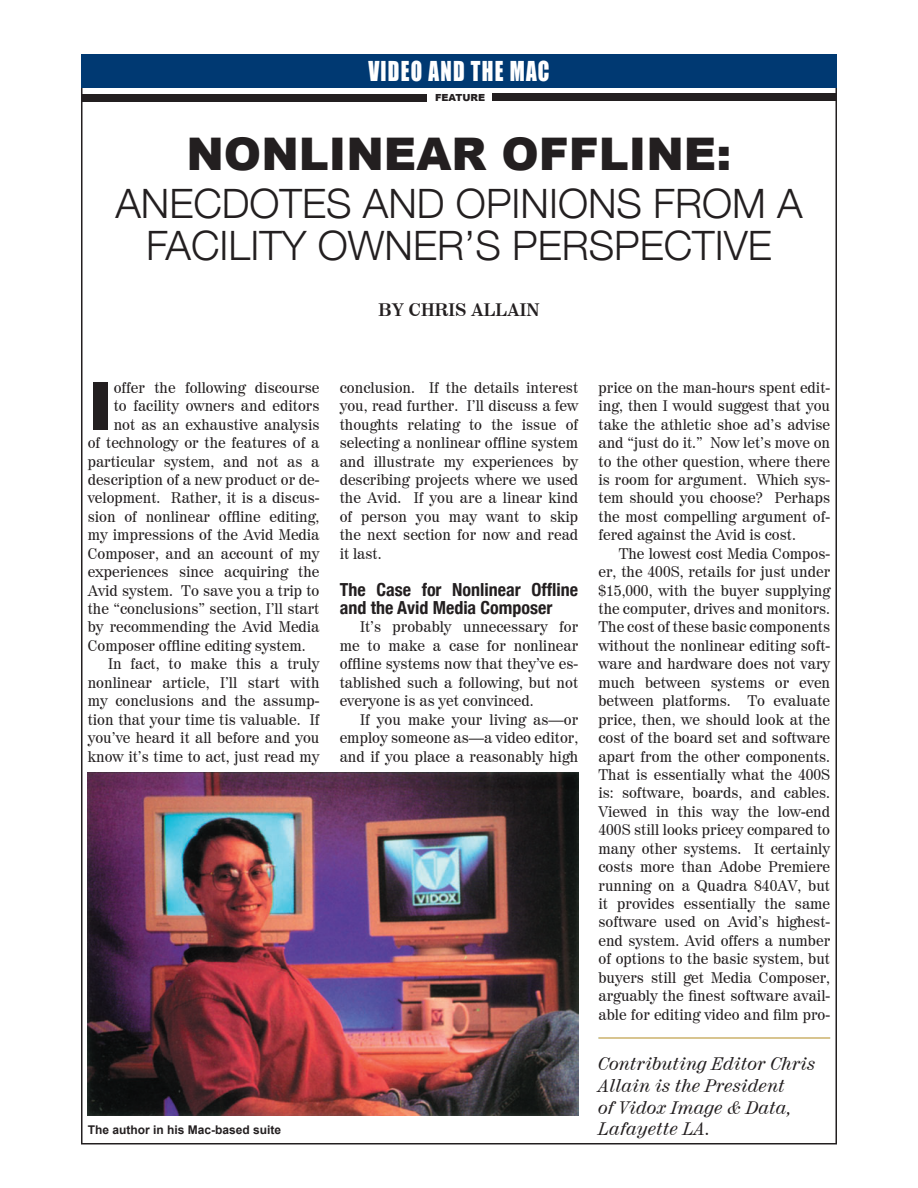
<style>
.page{position:relative;width:918px;height:1188px;background:#fff}
.page>*{position:absolute;margin:0;border:0;box-sizing:border-box;transform-origin:0 0}
.t1{font:900 66.75px "Arial";color:#231f20}
.t2{font:900 45px "Arial";color:#231f20}
.t3{font:300 40.5px/42px "Helvetica Neue";color:#231f20;text-align:center}
.t4{font:25.2px "Impact";letter-spacing:.06em;color:#fff;scale:.83 1}
.t5{font:italic 18px/21.6px "Century 725 BT";color:#231f20}
.t6{font:700 condensed 18px/18.5px "Helvetica Neue";color:#231f20}
.t7{font:700 18px "Century 725 BT";color:#231f20}
.t8{font:15.3px/18.5px "Century 725 BT";color:#231f20;text-align:justify}
.t9{font:700 12px "Arial";color:#231f20}
.t10{font:900 9.75px "Arial";color:#231f20}
</style>
<div class="page">
<div style="left:81px;top:54px;width:756px;height:34px;background:#003972"></div>
<div style="left:493px;top:94px;width:344px;height:7px;background:#231f20"></div>
<div style="left:81px;top:94px;width:346px;height:7px;background:#231f20"></div>
<img style="left:88px;top:772px;width:490px;height:344px">
<hr style="left:598px;top:1037px;width:232px;height:2px;background:#eabb6e">
<p class="t4" style="left:368px;top:56px;width:220px">VIDEO AND THE MAC</p>
<p class="t10" style="left:435px;top:92px;width:52px">FEATURE</p>
<p class="t2" style="left:186px;top:129px;width:546px">NONLINEAR OFFLINE:</p>
<p class="t3" style="left:115px;top:182px;width:689px">ANECDOTES AND OPINIONS FROM A<br>FACILITY OWNER’S PERSPECTIVE</p>
<p class="t7" style="left:379px;top:298px;width:162px">BY CHRIS ALLAIN</p>
<p class="t1" style="left:88px;top:369px;width:27px">I</p>
<p class="t8" style="left:114px;top:378px;width:207px">offer the following discourse</p>
<p class="t8" style="left:114px;top:396px;width:207px">to facility owners and editors</p>
<p class="t8" style="left:114px;top:415px;width:207px">not as an exhaustive analysis</p>
<p class="t8" style="left:88px;top:433px;width:233px">of technology or the features of a</p>
<p class="t8" style="left:88px;top:452px;width:233px">particular system, and not as a</p>
<p class="t8" style="left:88px;top:470px;width:233px">description of a new product or de-</p>
<p class="t8" style="left:88px;top:489px;width:233px">velopment. Rather, it is a discus-</p>
<p class="t8" style="left:88px;top:507px;width:233px">sion of nonlinear offline editing,</p>
<p class="t8" style="left:88px;top:525px;width:233px">my impressions of the Avid Media</p>
<p class="t8" style="left:88px;top:544px;width:233px">Composer, and an account of my</p>
<p class="t8" style="left:88px;top:562px;width:233px">experiences since acquiring the</p>
<p class="t8" style="left:88px;top:581px;width:233px">Avid system. To save you a trip to</p>
<p class="t8" style="left:88px;top:599px;width:233px">the “conclusions” section, I’ll start</p>
<p class="t8" style="left:88px;top:618px;width:233px">by recommending the Avid Media</p>
<p class="t8" style="left:88px;top:636px;width:219px">Composer offline editing system.</p>
<p class="t8" style="left:88px;top:655px;width:233px;text-indent:20px">In fact, to make this a truly nonlinear article, I’ll start with my conclusions and the assump&shy;tion that your time tis valuable. If you’ve heard it all before and you know it’s time to act, just read my</p>
<p class="t9" style="left:88px;top:1123px;width:195px">The author in his Mac-based suite</p>
<p class="t8" style="left:340px;top:378px;width:240px">conclusion. If the details interest you, read further. I’ll discuss a few thoughts relating to the issue of selecting a nonlinear offline system and illustrate my experiences by describing projects where we used the Avid. If you are a linear kind of person you may want to skip the next section for now and read it last.</p>
<p class="t6" style="left:340px;top:580px;width:240px">The Case for Nonlinear Offline and the Avid Media Composer</p>
<p class="t8" style="left:340px;top:618px;width:240px;text-indent:20px">It’s probably unnecessary for me to make a case for nonlinear offline systems now that they’ve es&shy;tablished such a following, but not everyone is as yet convinced.</p>
<p class="t8" style="left:340px;top:710px;width:240px;text-indent:20px">If you make your living as—or employ someone as—a video editor, and if you place a reasonably high</p>
<p class="t8" style="left:598px;top:378px;width:233px">price on the man-hours spent edit&shy;ing, then I would suggest that you take the athletic shoe ad’s advise and “just do it.” Now let’s move on to the other question, where there is room for argument. Which sys&shy;tem should you choose? Perhaps the most compelling argument of&shy;fered against the Avid is cost.</p>
<p class="t8" style="left:598px;top:544px;width:233px;text-indent:20px">The lowest cost Media Compos&shy;er, the 400S, retails for just under $15,000, with the buyer supplying the computer, drives and monitors.<br>The cost of these basic components without the nonlinear editing soft&shy;ware and hardware does not vary much between systems or even between platforms. To evaluate price, then, we should look at the cost of the board set and software apart from the other components.<br>That is essentially what the 400S is: software, boards, and cables.<br>Viewed in this way the low-end 400S still looks pricey compared to many other systems. It certainly costs more than Adobe Premiere running on a Quadra 840AV, but it provides essentially the same software used on Avid’s highest&shy;end system. Avid offers a number of options to the basic system, but buyers still get Media Composer, arguably the finest software avail&shy;able for editing video and film pro-</p>
<p class="t5" style="left:598px;top:1053px;width:219px">Contributing Editor Chris<br>Allain is the President<br>of Vidox Image &amp; Data,<br>Lafayette LA.</p>
</div>
